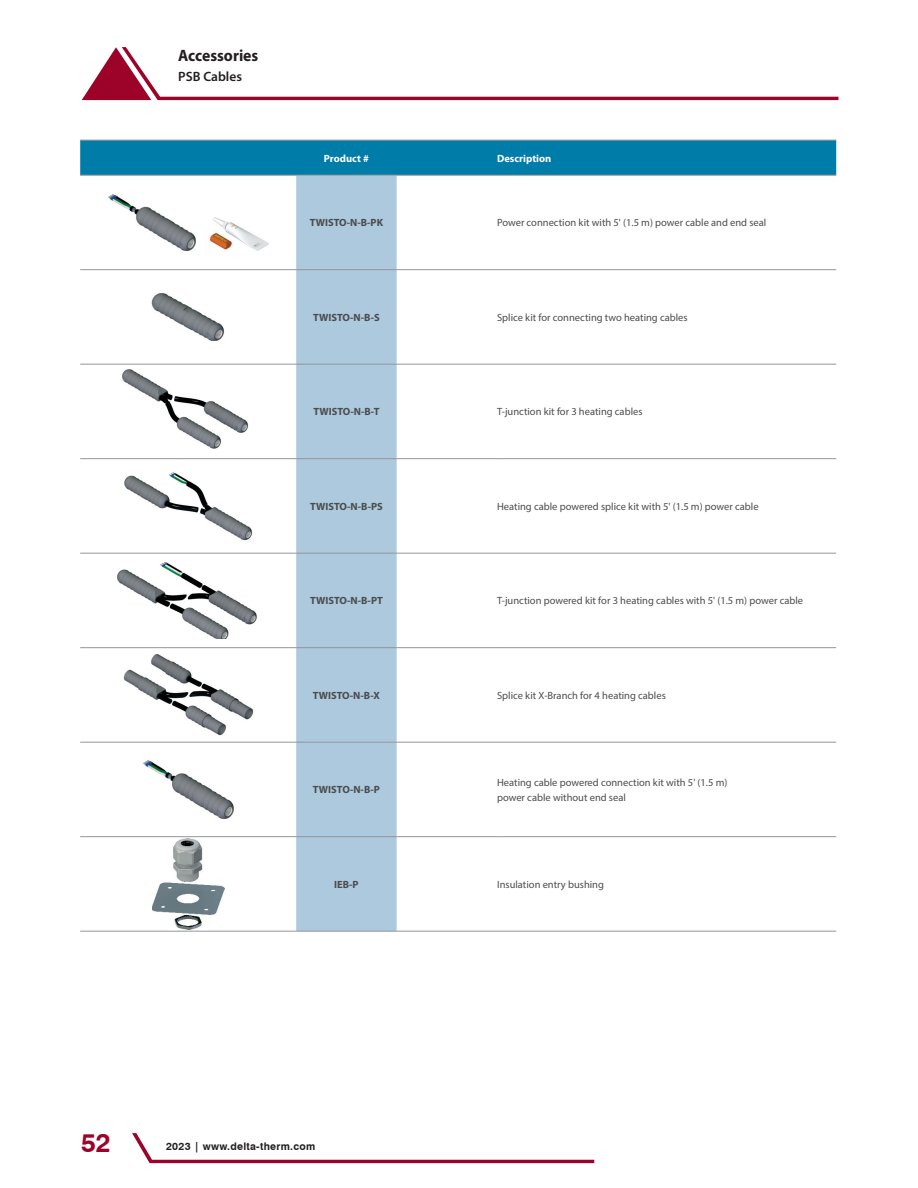
<style>
.page{position:relative;width:918px;height:1188px;background:#fff}
.page>*{position:absolute;margin:0;border:0;box-sizing:border-box;transform-origin:0 0}
.t1{font:700 26.25px "Swiss 721 BT";color:#9d0228}
.t2{font:700 16.5px "Myriad Pro";color:#231f20;scale:.95 1}
.t3{font:600 13.5px "Myriad Pro";color:#231f20}
.t4{font:10.5px/15px "Myriad Pro";color:#4b4c4d}
.t5{font:700 10.5px "Myriad Pro";color:#4b4c4d}
.t6{font:700 10.5px "Swiss 721 BT";letter-spacing:.025em;color:#231f20}
.t7{font:700 10.5px "Myriad Pro";color:#fff}
</style>
<div class="page">
<svg style="left:132px;top:1133px;width:462px;height:30px"></svg>
<svg style="left:82px;top:47px;width:756px;height:53px"></svg>
<div style="left:80px;top:141px;width:756px;height:34px;background:#007ca9"></div>
<div style="left:296px;top:176px;width:101px;height:755px;background:#adc9de"></div>
<hr style="left:80px;top:140px;width:216px;height:1px;background:#939598">
<hr style="left:296px;top:140px;width:101px;height:1px;background:#939598">
<hr style="left:397px;top:140px;width:100px;height:1px;background:#939598">
<hr style="left:497px;top:140px;width:339px;height:1px;background:#939598">
<hr style="left:80px;top:175px;width:216px;height:1px;background:#939598">
<hr style="left:296px;top:175px;width:101px;height:1px;background:#939598">
<hr style="left:397px;top:175px;width:100px;height:1px;background:#939598">
<hr style="left:497px;top:175px;width:339px;height:1px;background:#939598">
<hr style="left:80px;top:269px;width:216px;height:1px;background:#939598">
<hr style="left:296px;top:269px;width:101px;height:1px;background:#939598">
<hr style="left:397px;top:269px;width:100px;height:1px;background:#939598">
<hr style="left:497px;top:269px;width:339px;height:1px;background:#939598">
<hr style="left:80px;top:364px;width:216px;height:1px;background:#939598">
<hr style="left:296px;top:364px;width:101px;height:1px;background:#939598">
<hr style="left:397px;top:364px;width:100px;height:1px;background:#939598">
<hr style="left:497px;top:364px;width:339px;height:1px;background:#939598">
<hr style="left:80px;top:458px;width:216px;height:1px;background:#939598">
<hr style="left:296px;top:458px;width:101px;height:1px;background:#939598">
<hr style="left:397px;top:458px;width:100px;height:1px;background:#939598">
<hr style="left:497px;top:458px;width:339px;height:1px;background:#939598">
<hr style="left:80px;top:553px;width:216px;height:1px;background:#939598">
<hr style="left:296px;top:553px;width:101px;height:1px;background:#939598">
<hr style="left:397px;top:553px;width:100px;height:1px;background:#939598">
<hr style="left:497px;top:553px;width:339px;height:1px;background:#939598">
<hr style="left:80px;top:647px;width:216px;height:1px;background:#939598">
<hr style="left:296px;top:647px;width:101px;height:1px;background:#939598">
<hr style="left:397px;top:647px;width:100px;height:1px;background:#939598">
<hr style="left:497px;top:647px;width:339px;height:1px;background:#939598">
<hr style="left:80px;top:742px;width:216px;height:1px;background:#939598">
<hr style="left:296px;top:742px;width:101px;height:1px;background:#939598">
<hr style="left:397px;top:742px;width:100px;height:1px;background:#939598">
<hr style="left:497px;top:742px;width:339px;height:1px;background:#939598">
<hr style="left:80px;top:836px;width:216px;height:1px;background:#939598">
<hr style="left:296px;top:836px;width:101px;height:1px;background:#939598">
<hr style="left:397px;top:836px;width:100px;height:1px;background:#939598">
<hr style="left:497px;top:836px;width:339px;height:1px;background:#939598">
<hr style="left:80px;top:931px;width:216px;height:1px;background:#939598">
<hr style="left:296px;top:931px;width:101px;height:1px;background:#939598">
<hr style="left:397px;top:931px;width:100px;height:1px;background:#939598">
<hr style="left:497px;top:931px;width:339px;height:1px;background:#939598">
<img style="left:108px;top:194px;width:88px;height:57px">
<img style="left:210px;top:217px;width:59px;height:34px">
<img style="left:152px;top:293px;width:73px;height:48px">
<img style="left:122px;top:369px;width:127px;height:80px">
<img style="left:124px;top:472px;width:128px;height:68px">
<img style="left:117px;top:562px;width:140px;height:77px">
<img style="left:123px;top:654px;width:130px;height:82px">
<img style="left:143px;top:760px;width:91px;height:59px">
<img style="left:152px;top:839px;width:72px;height:90px">
<h2 class="t2" style="left:178px;top:46px;width:86px">Accessories</h2>
<p class="t3" style="left:178px;top:68px;width:65px">PSB Cables</p>
<p class="t7" style="left:324px;top:152px;width:47px">Product #</p>
<p class="t7" style="left:497px;top:152px;width:56px">Description</p>
<p class="t5" style="left:310px;top:217px;width:75px">TWISTO-N-B-PK</p>
<p class="t4" style="left:497px;top:215px;width:271px">Power connection kit with 5' (1.5 m) power cable and end seal</p>
<p class="t5" style="left:313px;top:311px;width:68px">TWISTO-N-B-S</p>
<p class="t4" style="left:497px;top:310px;width:192px">Splice kit for connecting two heating cables</p>
<p class="t5" style="left:313px;top:406px;width:68px">TWISTO-N-B-T</p>
<p class="t4" style="left:497px;top:404px;width:147px">T-junction kit for 3 heating cables</p>
<p class="t5" style="left:310px;top:500px;width:74px">TWISTO-N-B-PS</p>
<p class="t4" style="left:497px;top:499px;width:263px">Heating cable powered splice kit with 5' (1.5 m) power cable</p>
<p class="t5" style="left:310px;top:595px;width:74px">TWISTO-N-B-PT</p>
<p class="t4" style="left:497px;top:593px;width:308px">T-junction powered kit for 3 heating cables with 5' (1.5 m) power cable</p>
<p class="t5" style="left:313px;top:689px;width:69px">TWISTO-N-B-X</p>
<p class="t4" style="left:497px;top:688px;width:170px">Splice kit X-Branch for 4 heating cables</p>
<p class="t5" style="left:313px;top:784px;width:69px">TWISTO-N-B-P</p>
<p class="t4" style="left:497px;top:775px;width:232px">Heating cable powered connection kit with 5' (1.5 m) power cable without end seal</p>
<p class="t5" style="left:334px;top:878px;width:26px">IEB-P</p>
<p class="t4" style="left:497px;top:877px;width:108px">Insulation entry bushing</p>
<h1 class="t1" style="left:81px;top:1127px;width:31px">52</h1>
<p class="t6" style="left:166px;top:1139px;width:151px">2023 | www.delta-therm.com</p>
</div>
